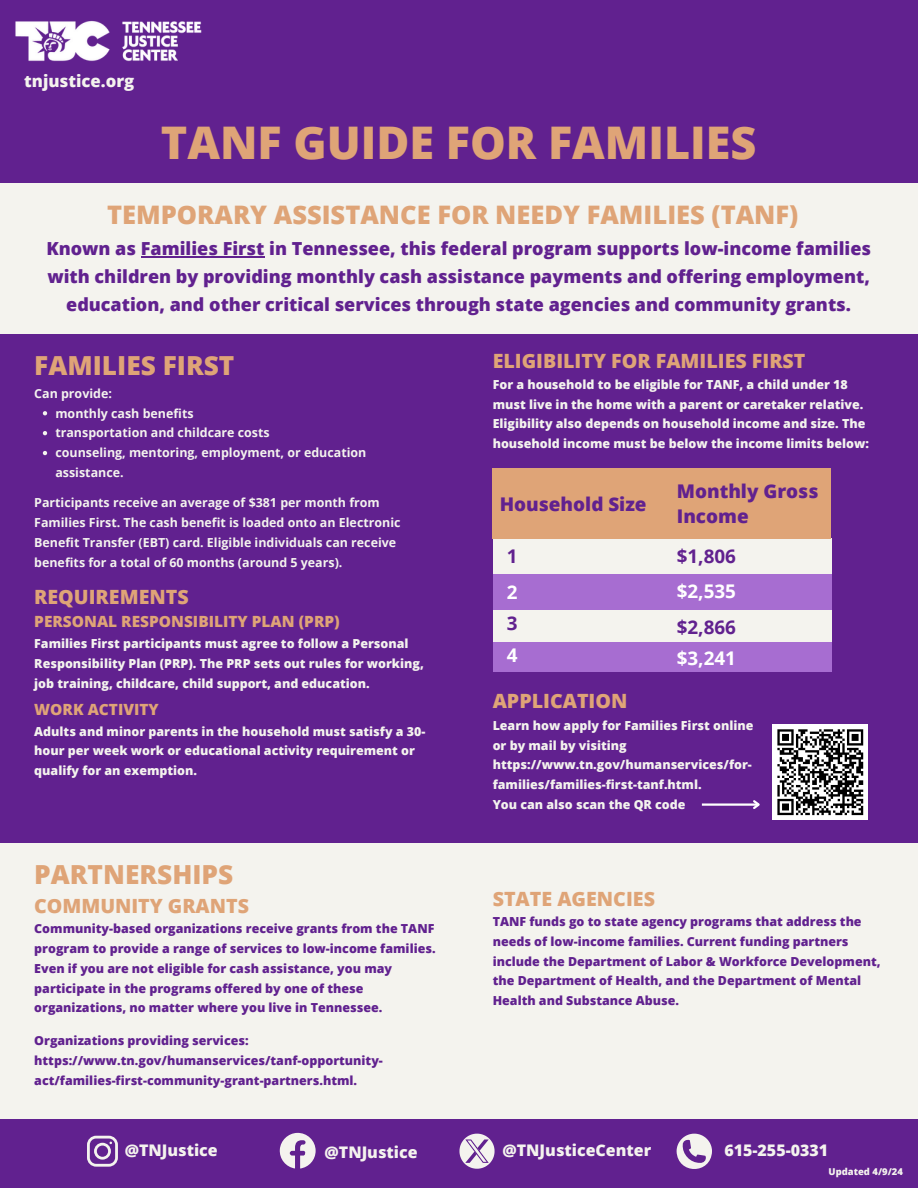
<style>
.page{position:relative;width:918px;height:1188px;background:#61218f}
.page>*{position:absolute;margin:0;border:0;box-sizing:border-box;transform-origin:0 0}
.t1{font:800 45px "Open Sans";color:#dfa477}
.t2{font:800 26.25px "Open Sans";color:#dfa477}
.t3{font:800 25.5px "Open Sans";color:#dfa477}
.t4{font:800 19.65px "Open Sans";color:#dfa477}
.t5{font:800 18.9px/24.8px "Open Sans";color:#61218f}
.t6{font:700 18.9px "Open Sans";color:#61218f}
.t7{font:700 18.9px "Open Sans";color:#fff}
.t8{font:800 18px/28.2px "Open Sans";color:#61218f;text-align:center}
.t9{font:800 16.65px "Open Sans";color:#f4f3ee}
.t10{font:800 16.05px "Open Sans";color:#f4f3ee}
.t11{font:800 15.45px "Open Sans";color:#dfa477}
.t12{font:800 12.45px/19.6px "Open Sans";color:#f4f3ee}
.t13{font:800 12.45px/20px "Open Sans";color:#61218f}
.t14{font:700 12.45px/20px "Open Sans";color:#f4f3ee}
.t15{font:800 9.45px "Open Sans";color:#f4f3ee}
</style>
<div class="page">
<div style="left:0;top:183px;width:918px;height:150px;background:#f4f3ee"></div>
<div style="left:493px;top:636px;width:338px;height:36px;background:#a76dd1"></div>
<div style="left:493px;top:606px;width:338px;height:36px;background:#f4f3ee"></div>
<div style="left:493px;top:574px;width:338px;height:36px;background:#a76dd1"></div>
<div style="left:493px;top:538px;width:338px;height:36px;background:#f4f3ee"></div>
<div style="left:493px;top:468px;width:338px;height:70px;background:#dfa477"></div>
<svg style="left:87px;top:1136px;width:31px;height:31px"></svg>
<svg style="left:279px;top:1133px;width:36px;height:35px"></svg>
<svg style="left:459px;top:1134px;width:35px;height:35px"></svg>
<svg style="left:677px;top:1134px;width:34px;height:35px"></svg>
<div style="left:773px;top:725px;width:95px;height:95px;background:#fff"></div>
<svg style="left:777px;top:729px;width:87px;height:87px"></svg>
<hr style="left:702px;top:803px;width:57px;height:3px;background:#fff">
<svg style="left:751px;top:800px;width:9px;height:9px"></svg>
<div style="left:0;top:843px;width:918px;height:276px;background:#f4f3ee"></div>
<hr style="left:141px;top:256px;width:124px;height:1px;background:#61218f">
<img style="left:15px;top:20px;width:187px;height:41px">
<svg style="left:43px;top:411px;width:4px;height:4px"></svg>
<svg style="left:43px;top:431px;width:4px;height:4px"></svg>
<svg style="left:43px;top:451px;width:4px;height:4px"></svg>
<h6 class="t9" style="left:24px;top:69px;width:112px">tnjustice.org</h6>
<p class="t1" style="left:161px;top:111px;width:597px">TANF GUIDE FOR FAMILIES</p>
<h4 class="t3" style="left:107px;top:197px;width:693px">TEMPORARY ASSISTANCE FOR NEEDY FAMILIES (TANF)</h4>
<h3 class="t8" style="left:46px;top:234px;width:826px">Known as Families First in Tennessee, this federal program supports low-income families with children by providing monthly cash assistance payments and offering employment, education, and other critical services through state agencies and community grants.</h3>
<h6 class="t2" style="left:34px;top:347px;width:202px">FAMILIES FIRST</h6>
<h3 class="t14" style="left:34px;top:383px;width:79px">Can provide:</h3>
<h6 class="t14" style="left:55px;top:403px;width:140px">monthly cash benefits</h6>
<p class="t14" style="left:55px;top:423px;width:216px">transportation and childcare costs</p>
<h5 class="t14" style="left:55px;top:443px;width:313px">counseling, mentoring, employment, or education assistance.</h5>
<p class="t14" style="left:34px;top:493px;width:368px">Participants receive an average of $381 per month from Families First. The cash benefit is loaded onto an Electronic Benefit Transfer (EBT) card. Eligible individuals can receive benefits for a total of 60 months (around 5 years).</p>
<p class="t4" style="left:34px;top:583px;width:156px">REQUIREMENTS</p>
<p class="t11" style="left:34px;top:611px;width:307px">PERSONAL RESPONSIBILITY PLAN (PRP)</p>
<p class="t12" style="left:34px;top:633px;width:391px">Families First participants must agree to follow a Personal<br>Responsibility Plan (PRP). The PRP sets out rules for working, job training, childcare, child support, and education.</p>
<p class="t11" style="left:34px;top:698px;width:126px">WORK ACTIVITY</p>
<p class="t12" style="left:34px;top:721px;width:393px">Adults and minor parents in the household must satisfy a 30- hour per week work or educational activity requirement or qualify for an exemption.</p>
<h4 class="t2" style="left:34px;top:856px;width:201px">PARTNERSHIPS</h4>
<p class="t4" style="left:34px;top:892px;width:216px">COMMUNITY GRANTS</p>
<h4 class="t13" style="left:34px;top:918px;width:403px">Community-based organizations receive grants from the TANF program to provide a range of services to low-income families.<br>Even if you are not eligible for cash assistance, you may participate in the programs offered by one of these organizations, no matter where you live in Tennessee.</h4>
<p class="t13" style="left:34px;top:1030px;width:350px">Organizations providing services: https://www.tn.gov/humanservices/tanf-opportunity&shy;act/families-first-community-grant-partners.html.</p>
<h2 class="t4" style="left:493px;top:347px;width:314px">ELIGIBILITY FOR FAMILIES FIRST</h2>
<p class="t12" style="left:493px;top:374px;width:378px">For a household to be eligible for TANF, a child under 18 must live in the home with a parent or caretaker relative.<br>Eligibility also depends on household income and size. The household income must be below the income limits below:</p>
<p class="t5" style="left:500px;top:492px;width:148px">Household Size</p>
<h1 class="t6" style="left:507px;top:542px;width:12px">1</h1>
<h2 class="t7" style="left:507px;top:578px;width:12px">2</h2>
<h4 class="t6" style="left:507px;top:610px;width:12px">3</h4>
<h2 class="t7" style="left:507px;top:642px;width:12px">4</h2>
<h4 class="t4" style="left:493px;top:687px;width:136px">APPLICATION</h4>
<h5 class="t5" style="left:677px;top:478px;width:143px">Monthly Gross<br>Income</h5>
<h6 class="t6" style="left:677px;top:542px;width:61px">$1,806</h6>
<p class="t7" style="left:677px;top:578px;width:61px">$2,535</p>
<p class="t6" style="left:677px;top:614px;width:61px">$2,866</p>
<p class="t7" style="left:677px;top:645px;width:61px">$3,241</p>
<h4 class="t12" style="left:493px;top:715px;width:262px">Learn how apply for Families First online or by mail by visiting https://www.tn.gov/humanservices/for&shy;families/families-first-tanf.html.<br>You can also scan the QR code</h4>
<h6 class="t4" style="left:493px;top:885px;width:164px">STATE AGENCIES</h6>
<p class="t13" style="left:493px;top:912px;width:389px">TANF funds go to state agency programs that address the needs of low-income families. Current funding partners include the Department of Labor &amp; Workforce Development, the Department of Health, and the Department of Mental Health and Substance Abuse.</p>
<h3 class="t10" style="left:125px;top:1139px;width:95px">@TNJustice</h3>
<h3 class="t10" style="left:325px;top:1141px;width:95px">@TNJustice</h3>
<h6 class="t10" style="left:503px;top:1139px;width:150px">@TNJusticeCenter</h6>
<h4 class="t10" style="left:724px;top:1139px;width:105px">615-255-0331</h4>
<h6 class="t15" style="left:829px;top:1165px;width:76px">Updated 4/9/24</h6>
</div>
